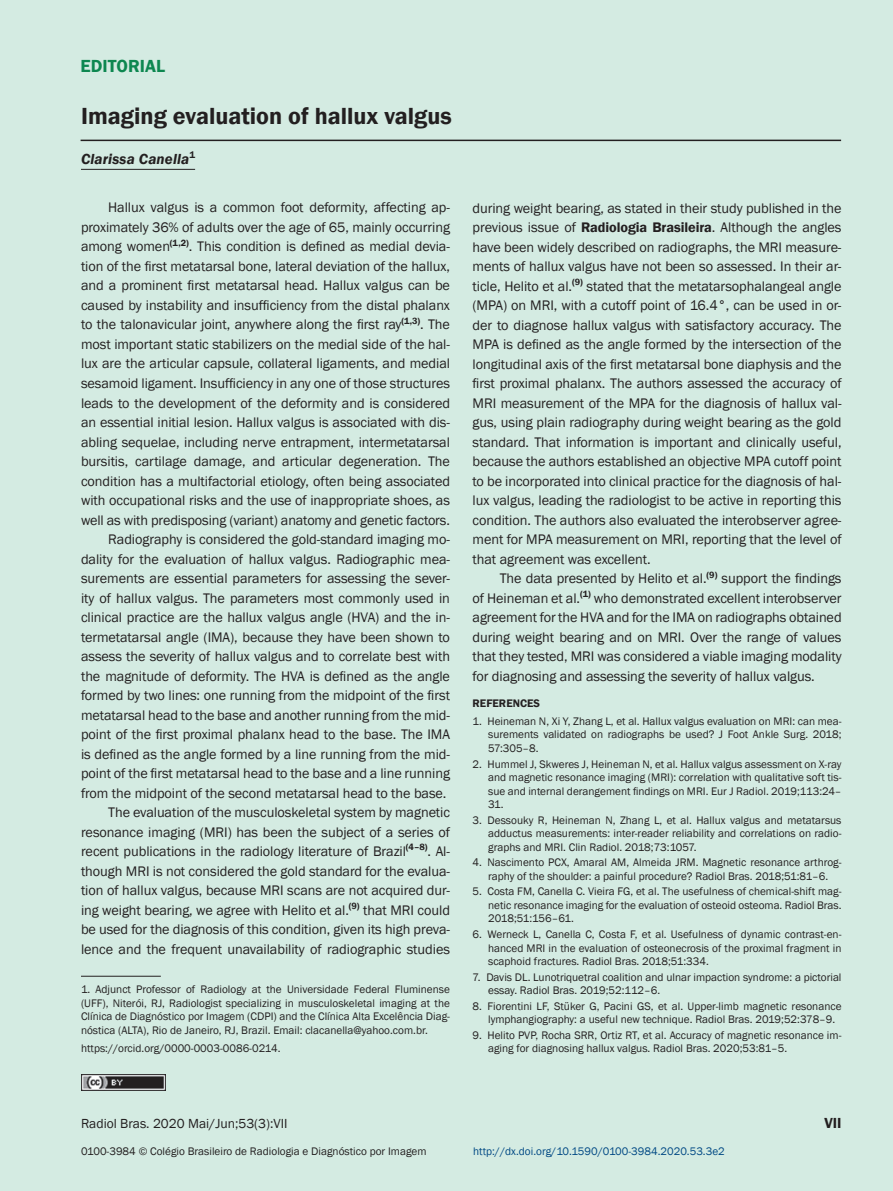
<style>
.page{position:relative;width:893px;height:1191px;background:#d4ebe2}
.page>*{position:absolute;margin:0;border:0;box-sizing:border-box;transform-origin:0 0}
.t1{font:600 24px "Franklin Gothic";color:#231f20}
.t2{font:600 18px "Franklin Gothic";color:#0d8750}
.t3{font:italic 600 15px "Franklin Gothic";letter-spacing:.01em;color:#231f20}
.t4{font:600 15px "Franklin Gothic";color:#231f20}
.t5{font:14.25px/19.5px "Franklin Gothic";letter-spacing:-.005em;color:#231f20;text-align:justify}
.t6{font:13.5px "Franklin Gothic";color:#231f20}
.t7{font:11.25px/13.5px "Franklin Gothic";color:#231f20;text-align:justify}
.t8{font:11.25px "Franklin Gothic";color:#014984}
.t9{font:600 11.25px "Franklin Gothic";color:#231f20}
.s1{font-weight:600}
</style>
<div class="page">
<hr style="left:81px;top:169px;width:114px;height:1px;background:#231f20">
<hr style="left:81px;top:976px;width:80px;height:1px;background:#231f20">
<hr style="left:81px;top:140px;width:760px;height:1px;background:#231f20">
<img style="left:81px;top:1074px;width:85px;height:16px">
<p class="t2" style="left:81px;top:55px;width:86px">EDITORIAL</p>
<h1 class="t1" style="left:81px;top:101px;width:372px">Imaging evaluation of hallux valgus</h1>
<p class="t3" style="left:81px;top:149px;width:116px">Clarissa Canella<sup>1</sup></p>
<p class="t5" style="left:81px;top:198px;width:371px;text-align:right">Hallux valgus is a common foot deformity, affecting ap&shy;proximately 36% of adults over the age of 65, mainly occurring among women<sup>(1,2)</sup>. This condition is defined as medial devia&shy;tion of the first metatarsal bone, lateral deviation of the hallux, and a prominent first metatarsal head. Hallux valgus can be caused by instability and insufficiency from the distal phalanx to the talonavicular joint, anywhere along the first ray<sup>(1,3)</sup>. The most important static stabilizers on the medial side of the hal&shy;lux are the articular capsule, collateral ligaments, and medial sesamoid ligament. Insufficiency in any one of those structures leads to the development of the deformity and is considered an essential initial lesion. Hallux valgus is associated with dis&shy;abling sequelae, including nerve entrapment, intermetatarsal bursitis, cartilage damage, and articular degeneration. The condition has a multifactorial etiology, often being associated with occupational risks and the use of inappropriate shoes, as well as with predisposing (variant) anatomy and genetic factors.<br>Radiography is considered the gold-standard imaging mo&shy;dality for the evaluation of hallux valgus. Radiographic mea&shy;surements are essential parameters for assessing the sever&shy;ity of hallux valgus. The parameters most commonly used in clinical practice are the hallux valgus angle (HVA) and the in&shy;termetatarsal angle (IMA), because they have been shown to assess the severity of hallux valgus and to correlate best with the magnitude of deformity. The HVA is defined as the angle formed by two lines: one running from the midpoint of the first metatarsal head to the base and another running from the mid&shy;point of the first proximal phalanx head to the base. The IMA is defined as the angle formed by a line running from the mid&shy;point of the first metatarsal head to the base and a line running from the midpoint of the second metatarsal head to the base.<br>The evaluation of the musculoskeletal system by magnetic resonance imaging (MRI) has been the subject of a series of recent publications in the radiology literature of Brazil<sup>(4–8)</sup>. Al&shy;though MRI is not considered the gold standard for the evalua&shy;tion of hallux valgus, because MRI scans are not acquired dur&shy;ing weight bearing, we agree with Helito et al.<sup>(9)</sup> that MRI could be used for the diagnosis of this condition, given its high preva&shy;lence and the frequent unavailability of radiographic studies</p>
<p class="t5" style="left:473px;top:198px;width:371px">during weight bearing, as stated in their study published in the previous issue of <span class="s1">Radiologia Brasileira</span>. Although the angles have been widely described on radiographs, the MRI measure&shy;ments of hallux valgus have not been so assessed. In their ar&shy;ticle, Helito et al.<sup>(9)</sup> stated that the metatarsophalangeal angle (MPA) on MRI, with a cutoff point of 16.4°, can be used in or&shy;der to diagnose hallux valgus with satisfactory accuracy. The MPA is defined as the angle formed by the intersection of the longitudinal axis of the first metatarsal bone diaphysis and the first proximal phalanx. The authors assessed the accuracy of MRI measurement of the MPA for the diagnosis of hallux val&shy;gus, using plain radiography during weight bearing as the gold standard. That information is important and clinically useful, because the authors established an objective MPA cutoff point to be incorporated into clinical practice for the diagnosis of hal&shy;lux valgus, leading the radiologist to be active in reporting this condition. The authors also evaluated the interobserver agree&shy;ment for MPA measurement on MRI, reporting that the level of that agreement was excellent.</p>
<p class="t5" style="left:472px;top:569px;width:371px;text-indent:27px">The data presented by Helito et al.<sup>(9)</sup> support the findings of Heineman et al.<sup>(1)</sup> who demonstrated excellent interobserver agreement for the HVA and for the IMA on radiographs obtained during weight bearing and on MRI. Over the range of values that they tested, MRI was considered a viable imaging modality for diagnosing and assessing the severity of hallux valgus.</p>
<p class="t9" style="left:472px;top:696px;width:69px">REFERENCES</p>
<p class="t7" style="left:488px;top:714px;width:355px;text-indent:-16px">1. Heineman N, Xi Y, Zhang L, et al. Hallux valgus evaluation on MRI: can mea&shy;surements validated on radiographs be used? J Foot Ankle Surg. 2018; 57:305–8.</p>
<p class="t7" style="left:488px;top:757px;width:355px;text-indent:-16px">2. Hummel J, Skweres J, Heineman N, et al. Hallux valgus assessment on X-ray and magnetic resonance imaging (MRI): correlation with qualitative soft tis&shy;sue and internal derangement findings on MRI. Eur J Radiol. 2019;113:24– 31.</p>
<p class="t7" style="left:488px;top:813px;width:355px;text-indent:-16px">3. Dessouky R, Heineman N, Zhang L, et al. Hallux valgus and metatarsus adductus measurements: inter-reader reliability and correlations on radio&shy;graphs and MRI. Clin Radiol. 2018;73:1057.</p>
<p class="t7" style="left:472px;top:856px;width:370px;text-align:center">4. Nascimento PCX, Amaral AM, Almeida JRM. Magnetic resonance arthrog&shy;raphy of the shoulder: a painful procedure? Radiol Bras. 2018;51:81–6.</p>
<p class="t7" style="left:488px;top:885px;width:355px;text-indent:-16px">5. Costa FM, Canella C. Vieira FG, et al. The usefulness of chemical-shift mag&shy;netic resonance imaging for the evaluation of osteoid osteoma. Radiol Bras.<br>2018;51:156–61.</p>
<p class="t7" style="left:488px;top:927px;width:355px;text-indent:-16px">6. Werneck L, Canella C, Costa F, et al. Usefulness of dynamic contrast-en&shy;hanced MRI in the evaluation of osteonecrosis of the proximal fragment in scaphoid fractures. Radiol Bras. 2018;51:334.</p>
<p class="t7" style="left:488px;top:970px;width:355px;text-indent:-16px">7. Davis DL. Lunotriquetral coalition and ulnar impaction syndrome: a pictorial essay. Radiol Bras. 2019;52:112–6.</p>
<p class="t7" style="left:488px;top:999px;width:355px;text-indent:-16px">8. Fiorentini LF, Stüker G, Pacini GS, et al. Upper-limb magnetic resonance lymphangiography: a useful new technique. Radiol Bras. 2019;52:378–9.</p>
<p class="t7" style="left:488px;top:1028px;width:355px;text-indent:-16px">9. Helito PVP, Rocha SRR, Ortiz RT, et al. Accuracy of magnetic resonance im&shy;aging for diagnosing hallux valgus. Radiol Bras. 2020;53:81–5.</p>
<p class="t7" style="left:81px;top:983px;width:370px">1. Adjunct Professor of Radiology at the Universidade Federal Fluminense (UFF), Niterói, RJ, Radiologist specializing in musculoskeletal imaging at the Clínica de Diagnóstico por Imagem (CDPI) and the Clínica Alta Excelência Diag&shy;nóstica (ALTA), Rio de Janeiro, RJ, Brazil. Email: clacanella@yahoo.com.br.</p>
<p class="t7" style="left:81px;top:1041px;width:201px">https://orcid.org/0000-0003-0086-0214.</p>
<p class="t6" style="left:81px;top:1114px;width:208px">Radiol Bras. 2020 Mai/Jun;53(3):VII</p>
<p class="t4" style="left:824px;top:1113px;width:19px">VII</p>
<p class="t7" style="left:81px;top:1145px;width:347px">0100-3984 © Colégio Brasileiro de Radiologia e Diagnóstico por Imagem</p>
<p class="t8" style="left:473px;top:1144px;width:253px">http://dx.doi.org/10.1590/0100-3984.2020.53.3e2</p>
</div>
